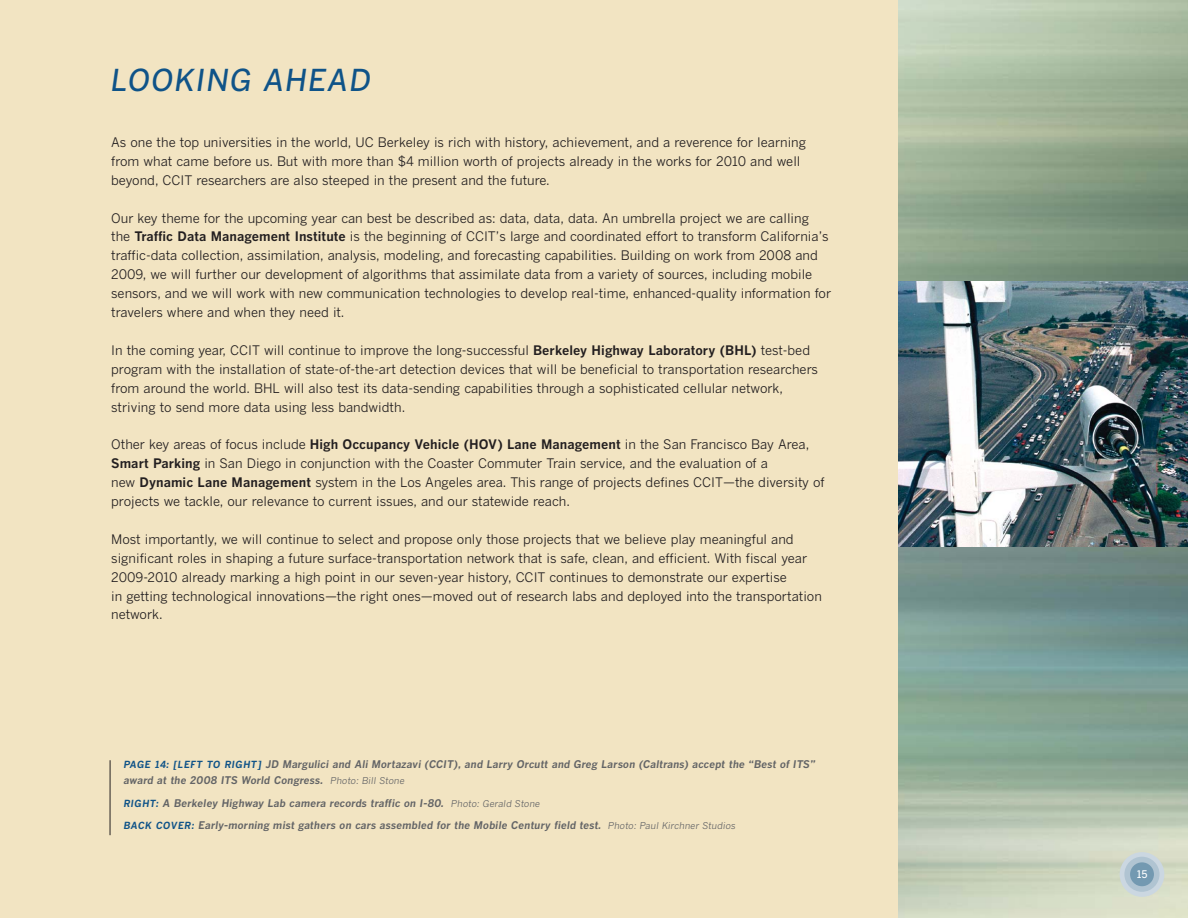
<style>
.page{position:relative;width:1188px;height:918px;background:#fff}
.page>*{position:absolute;margin:0;border:0;box-sizing:border-box;transform-origin:0 0}
.t1{font:italic 500 30px "Benton Gothic";letter-spacing:.035em;color:#0f5388}
.t2{font:13.05px/18.9px "Benton Gothic";color:#231f20}
.t3{font:italic 700 10.5px/15.9px "Benton Gothic";letter-spacing:.01em;color:#636466}
.t4{font:500 10.5px "Benton Gothic";color:#fff}
.s1{font-weight:700}
.s2{font-size:9.75px;color:#0f5388}
.s3{font-weight:400;font-size:9.3px}
</style>
<div class="page">
<img style="left:898px;top:0;width:290px;height:918px">
<img style="left:898px;top:281px;width:290px;height:266px">
<div style="left:1120px;top:852px;width:44px;height:45px;background:#cbd7e1;border-radius:50%"></div>
<div style="left:1124px;top:857px;width:36px;height:35px;background:#b0c4d2;border-radius:50%"></div>
<div style="left:1130px;top:862px;width:24px;height:24px;background:#7399b1;border-radius:50%"></div>
<div style="left:0;top:0;width:898px;height:918px;background:#f2e4c2"></div>
<hr style="left:110px;top:760px;width:1px;height:75px;background:#231f20">
<h1 class="t1" style="left:111px;top:69px;width:262px">LOOKING AHEAD</h1>
<p class="t2" style="left:111px;top:134px;width:697px">As one the top universities in the world, UC Berkeley is rich with history, achievement, and a reverence for learning from what came before us. But with more than $4 million worth of projects already in the works for 2010 and well beyond, CCIT researchers are also steeped in the present and the future.</p>
<p class="t2" style="left:111px;top:210px;width:722px">Our key theme for the upcoming year can best be described as: data, data, data. An umbrella project we are calling the <span class="s1">Traffic Data Management Institute</span> is the beginning of CCIT’s large and coordinated effort to transform California’s traffic-data collection, assimilation, analysis, modeling, and forecasting capabilities. Building on work from 2008 and 2009, we will further our development of algorithms that assimilate data from a variety of sources, including mobile sensors, and we will work with new communication technologies to develop real-time, enhanced-quality information for travelers where and when they need it.</p>
<p class="t2" style="left:111px;top:342px;width:708px">In the coming year, CCIT will continue to improve the long-successful <span class="s1">Berkeley Highway Laboratory (BHL)</span> test-bed program with the installation of state-of-the-art detection devices that will be beneficial to transportation researchers from around the world. BHL will also test its data-sending capabilities through a sophisticated cellular network, striving to send more data using less bandwidth.</p>
<p class="t2" style="left:111px;top:436px;width:715px">Other key areas of focus include <span class="s1">High Occupancy Vehicle (HOV) Lane Management</span> in the San Francisco Bay Area, <span class="s1">Smart Parking</span> in San Diego in conjunction with the Coaster Commuter Train service, and the evaluation of a<br>new <span class="s1">Dynamic Lane Management</span> system in the Los Angeles area. This range of projects defines CCIT—the diversity of projects we tackle, our relevance to current issues, and our statewide reach.</p>
<p class="t2" style="left:111px;top:531px;width:712px">Most importantly, we will continue to select and propose only those projects that we believe play meaningful and significant roles in shaping a future surface-transportation network that is safe, clean, and efficient. With fiscal year 2009-2010 already marking a high point in our seven-year history, CCIT continues to demonstrate our expertise<br>in getting technological innovations—the right ones—moved out of research labs and deployed into the transportation network.</p>
<p class="t3" style="left:124px;top:757px;width:693px"><span class="s2">PAGE 14: [LEFT TO RIGHT]</span> JD Margulici and Ali Mortazavi (CCIT), and Larry Orcutt and Greg Larson (Caltrans) accept the “Best of ITS” award at the 2008 ITS World Congress. <span class="s3">Photo: Bill Stone</span></p>
<p class="t3" style="left:124px;top:793px;width:614px;line-height:22.4px"><span class="s2">RIGHT:</span> A Berkeley Highway Lab camera records traffic on I-80. <span class="s3">Photo: Gerald Stone<br></span><span class="s2">BACK COVER:</span> Early-morning mist gathers on cars assembled for the Mobile Century field test. <span class="s3">Photo: Paul Kirchner Studios</span></p>
<p class="t4" style="left:1137px;top:870px;width:12px">15</p>
</div>
